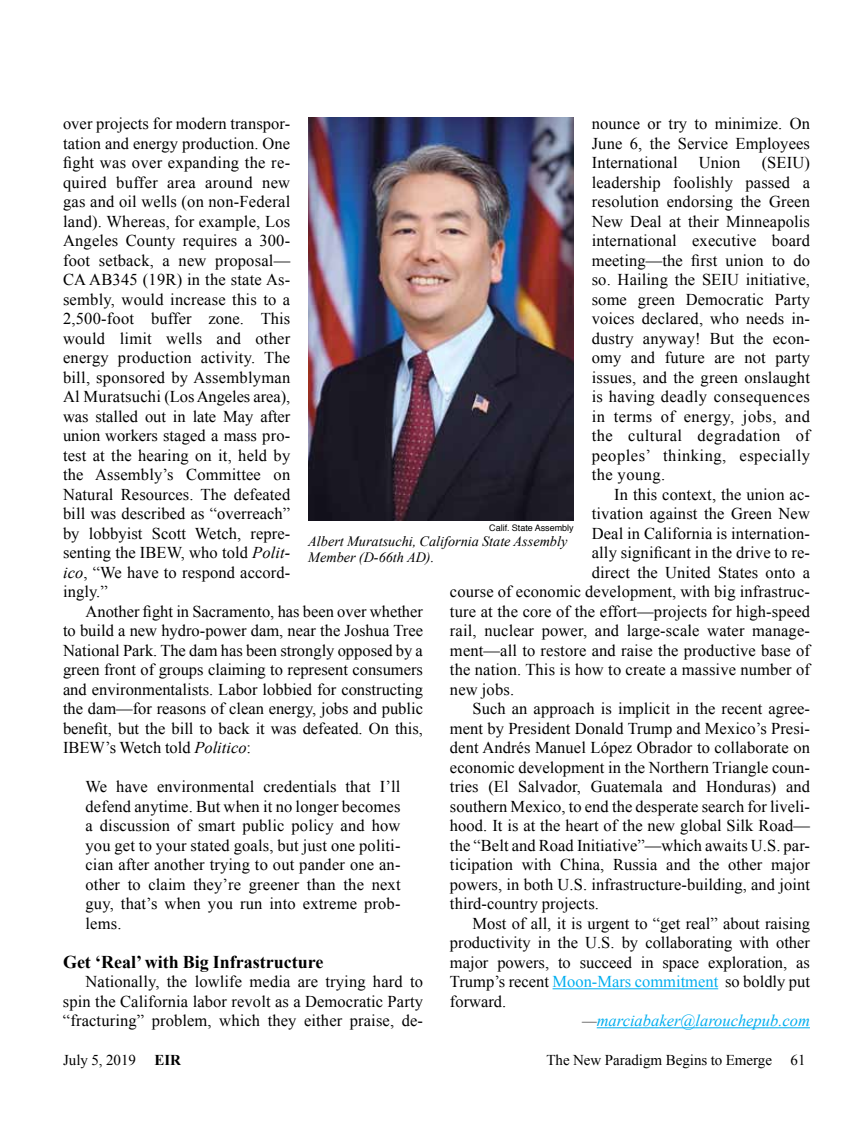
<style>
.page{position:relative;width:864px;height:1134px;background:#fff}
.page>*{position:absolute;margin:0;border:0;box-sizing:border-box;transform-origin:0 0}
.t1{font:700 18px "Times New Roman";color:#000}
.t2{font:16.5px/19.5px "Times New Roman";letter-spacing:.005em;color:#000;text-align:justify}
.t3{font:italic 16.5px "Times New Roman";color:#00aeef}
.t4{font:15px "Times New Roman";color:#000}
.t5{font:italic 14.25px/15.8px "Times New Roman";color:#000}
.t6{font:9px "Helvetica";color:#000}
.s1{font-style:italic}
.s2{color:#00aeef}
.s3{color:#000}
.s4{font-weight:700}
</style>
<div class="page">
<hr style="left:553px;top:988px;width:165px;height:1px;background:#00aeef">
<hr style="left:597px;top:1027px;width:213px;height:1px;background:#00aeef">
<img style="left:308px;top:117px;width:266px;height:403px">
<p class="t2" style="left:592px;top:113px;width:220px">nounce or try to minimize. On June 6, the Service Employees International</p>
<p class="t2" style="left:63px;top:113px;width:229px">over projects for modern transpor&shy;tation and energy production. One fight was over expanding the re&shy;quired buffer area around new gas and oil wells (on non-Federal land). Whereas, for example, Los Angeles County requires a 300- foot setback, a new proposal— CA AB345 (19R) in the state As&shy;sembly, would increase this to a 2,500-foot buffer zone. This would limit wells and other energy production activity. The bill, sponsored by Assemblyman Al Muratsuchi (Los Angeles area), was stalled out in late May after union workers staged a mass pro&shy;test at the hearing on it, held by the Assembly’s Committee on Natural Resources. The defeated bill was described as “overreach” by lobbyist Scott Wetch, repre&shy;senting the IBEW, who told <span class="s1">Polit&shy;ico</span>, “We have to respond accord&shy;ingly.”</p>
<p class="t2" style="left:63px;top:601px;width:362px;text-indent:23px">Another fight in Sacramento, has been over whether to build a new hydro-power dam, near the Joshua Tree National Park. The dam has been strongly opposed by a green front of groups claiming to represent consumers and environmentalists. Labor lobbied for constructing the dam—for reasons of clean energy, jobs and public benefit, but the bill to back it was defeated. On this, IBEW’s Wetch told <span class="s1">Politico</span>:</p>
<p class="t2" style="left:86px;top:777px;width:317px">We have environmental credentials that I’ll defend anytime. But when it no longer becomes a discussion of smart public policy and how you get to your stated goals, but just one politi&shy;cian after another trying to out pander one an&shy;other to claim they’re greener than the next guy, that’s when you run into extreme prob&shy;lems.</p>
<p class="t1" style="left:63px;top:949px;width:262px">Get ‘Real’ with Big Infrastructure</p>
<p class="t2" style="left:63px;top:971px;width:362px;text-indent:23px">Nationally, the lowlife media are trying hard to spin the California labor revolt as a Democratic Party “fracturing” problem, which they either praise, de-</p>
<p class="t2" style="left:592px;top:152px;width:220px;text-indent:170px">(SEIU) leadership foolishly passed a resolution endorsing the Green New Deal at their Minneapolis international executive board meeting—the first union to do so. Hailing the SEIU initiative, some green Democratic Party voices declared, who needs in&shy;dustry anyway! But the econ&shy;omy and future are not party issues, and the green onslaught is having deadly consequences in terms of energy, jobs, and the cultural degradation of peoples’ thinking, especially the young.</p>
<p class="t2" style="left:614px;top:484px;width:197px">In this context, the union ac-</p>
<p class="t2" style="left:592px;top:504px;width:220px">tivation against the Green New</p>
<p class="t2" style="left:592px;top:523px;width:220px">Deal in California is internation-</p>
<p class="t2" style="left:592px;top:543px;width:220px">ally significant in the drive to re-</p>
<p class="t2" style="left:592px;top:562px;width:220px">direct the United States onto a</p>
<p class="t2" style="left:450px;top:582px;width:362px">course of economic development, with big infrastruc-</p>
<p class="t2" style="left:450px;top:601px;width:362px">ture at the core of the effort—projects for high-speed</p>
<p class="t2" style="left:450px;top:621px;width:362px">rail, nuclear power, and large-scale water manage-</p>
<p class="t2" style="left:450px;top:640px;width:361px">ment—all to restore and raise the productive base of</p>
<p class="t2" style="left:450px;top:660px;width:362px">the nation. This is how to create a massive number of</p>
<p class="t2" style="left:450px;top:679px;width:66px">new jobs.</p>
<p class="t2" style="left:473px;top:699px;width:339px">Such an approach is implicit in the recent agree-</p>
<p class="t2" style="left:450px;top:718px;width:362px">ment by President Donald Trump and Mexico’s Presi-</p>
<p class="t2" style="left:450px;top:738px;width:361px">dent Andrés Manuel López Obrador to collaborate on</p>
<p class="t2" style="left:450px;top:757px;width:362px">economic development in the Northern Triangle coun-</p>
<p class="t2" style="left:450px;top:777px;width:361px">tries (El Salvador, Guatemala and Honduras) and</p>
<p class="t2" style="left:450px;top:796px;width:361px">southern Mexico, to end the desperate search for liveli-</p>
<p class="t2" style="left:450px;top:816px;width:362px">hood. It is at the heart of the new global Silk Road—</p>
<p class="t2" style="left:450px;top:835px;width:361px">the “Belt and Road Initiative”—which awaits U.S. par-</p>
<p class="t2" style="left:450px;top:855px;width:362px">ticipation with China, Russia and the other major</p>
<p class="t2" style="left:450px;top:874px;width:361px">powers, in both U.S. infrastructure-building, and joint</p>
<p class="t2" style="left:450px;top:894px;width:150px">third-country projects.</p>
<p class="t2" style="left:473px;top:913px;width:339px">Most of all, it is urgent to “get real” about raising</p>
<p class="t2" style="left:450px;top:933px;width:362px">productivity in the U.S. by collaborating with other</p>
<p class="t2" style="left:450px;top:952px;width:361px">major powers, to succeed in space exploration, as</p>
<p class="t2" style="left:450px;top:972px;width:362px">Trump’s recent <span class="s2">Moon-Mars commitment</span> so boldly put</p>
<p class="t2" style="left:450px;top:991px;width:58px">forward.</p>
<p class="t3" style="left:582px;top:1009px;width:229px"><span class="s3">—</span>marciabaker@larouchepub.com</p>
<p class="t2" style="left:699px;top:152px;width:43px">Union</p>
<p class="t6" style="left:489px;top:521px;width:86px">Calif. State Assembly</p>
<p class="t5" style="left:308px;top:533px;width:261px">Albert Muratsuchi, California State Assembly<br>Member (D-66th AD).</p>
<p class="t4" style="left:63px;top:1050px;width:120px">July 5, 2019 <span class="s4">EIR</span></p>
<p class="t4" style="left:546px;top:1050px;width:261px">The New Paradigm Begins to Emerge 61</p>
</div>
